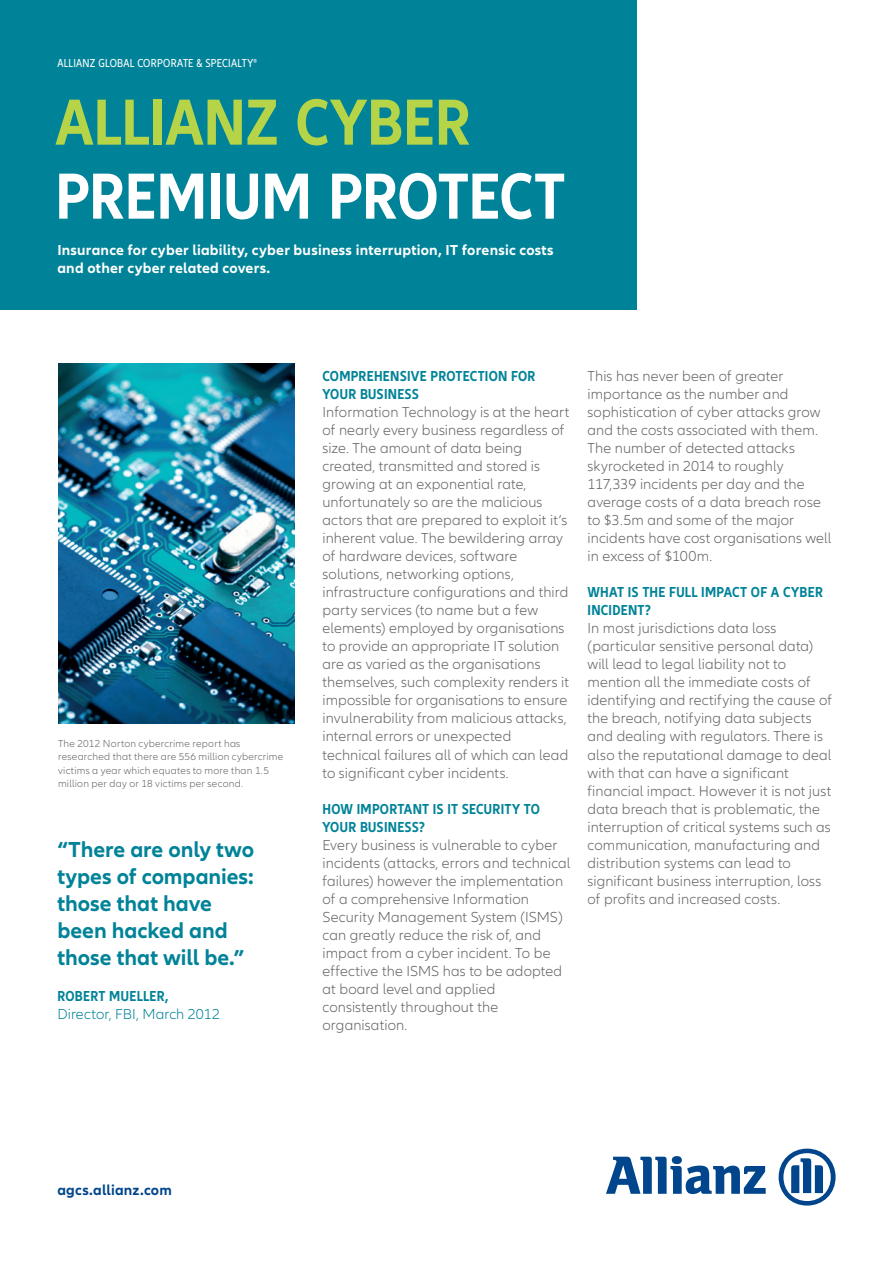
<style>
.page{position:relative;width:893px;height:1263px;background:#fff}
.page>*{position:absolute;margin:0;border:0;box-sizing:border-box;transform-origin:0 0}
.t1{font:700 condensed 67.5px "Allianz Neo";letter-spacing:-.005em;color:#fff}
.t2{font:700 condensed 67.5px "Allianz Neo";letter-spacing:.005em;color:#b6d448}
.t3{font:700 22.5px/27px "Allianz Neo";color:#008398}
.t4{font:300 15px/18px "Allianz Neo";letter-spacing:.01em;color:#636366}
.t5{font:700 condensed 15px/18px "Allianz Neo";letter-spacing:.015em;color:#008398}
.t6{font:700 15px/18px "Allianz Neo";letter-spacing:.015em;color:#fff}
.t7{font:300 15px "Allianz Neo";letter-spacing:.005em;color:#008398}
.t8{font:700 15px "Allianz Neo";letter-spacing:.015em;color:#01468c}
.t9{font:condensed 12px "Allianz Neo";letter-spacing:.025em;color:#fff}
.t10{font:300 10.5px/13.5px "Allianz Neo";letter-spacing:.025em;color:#636366}
</style>
<div class="page">
<svg style="left:606px;top:1156px;width:160px;height:38px"></svg>
<svg style="left:779px;top:1148px;width:57px;height:57px"></svg>
<div style="left:0;top:0;width:637px;height:309px;background:#008398"></div>
<img style="left:58px;top:363px;width:237px;height:360px">
<p class="t9" style="left:57px;top:56px;width:201px">ALLIANZ GLOBAL CORPORATE &amp; SPECIALTY®</p>
<h1 class="t2" style="left:55px;top:83px;width:417px">ALLIANZ CYBER</h1>
<h1 class="t1" style="left:55px;top:157px;width:512px">PREMIUM PROTECT</h1>
<p class="t6" style="left:57px;top:242px;width:498px">Insurance for cyber liability, cyber business interruption, IT forensic costs and other cyber related covers.</p>
<p class="t10" style="left:58px;top:737px;width:227px">The 2012 Norton cybercrime report has researched that there are 556 million cybercrime victims a year which equates to more than 1.5 million per day or 18 victims per second.</p>
<h2 class="t3" style="left:57px;top:837px;width:198px">“There are only two types of companies: those that have been hacked and those that will be.”</h2>
<p class="t5" style="left:57px;top:988px;width:113px">ROBERT MUELLER,</p>
<p class="t7" style="left:57px;top:1006px;width:164px">Director, FBI, March 2012</p>
<p class="t5" style="left:322px;top:368px;width:214px">COMPREHENSIVE PROTECTION FOR<br>YOUR BUSINESS</p>
<p class="t4" style="left:322px;top:404px;width:249px">Information Technology is at the heart of nearly every business regardless of size. The amount of data being created, transmitted and stored is growing at an exponential rate, unfortunately so are the malicious actors that are prepared to exploit it’s inherent value. The bewildering array of hardware devices, software solutions, networking options, infrastructure configurations and third party services (to name but a few elements) employed by organisations to provide an appropriate IT solution are as varied as the organisations themselves, such complexity renders it impossible for organisations to ensure invulnerability from malicious attacks, internal errors or unexpected technical failures all of which can lead to significant cyber incidents.</p>
<p class="t5" style="left:322px;top:800px;width:219px">HOW IMPORTANT IS IT SECURITY TO<br>YOUR BUSINESS?</p>
<p class="t4" style="left:322px;top:836px;width:250px">Every business is vulnerable to cyber incidents (attacks, errors and technical failures) however the implementation of a comprehensive Information<br>Security Management System (ISMS) can greatly reduce the risk of, and impact from a cyber incident. To be effective the ISMS has to be adopted at board level and applied consistently throughout the organisation.</p>
<p class="t4" style="left:587px;top:368px;width:246px">This has never been of greater importance as the number and sophistication of cyber attacks grow and the costs associated with them.<br>The number of detected attacks skyrocketed in 2014 to roughly<br>117,339 incidents per day and the average costs of a data breach rose to $3.5m and some of the major incidents have cost organisations well in excess of $100m.</p>
<p class="t5" style="left:587px;top:584px;width:237px">WHAT IS THE FULL IMPACT OF A CYBER<br>INCIDENT?</p>
<p class="t4" style="left:587px;top:620px;width:246px">In most jurisdictions data loss (particular sensitive personal data) will lead to legal liability not to mention all the immediate costs of identifying and rectifying the cause of the breach, notifying data subjects and dealing with regulators. There is also the reputational damage to deal with that can have a significant financial impact. However it is not just data breach that is problematic, the interruption of critical systems such as communication, manufacturing and distribution systems can lead to significant business interruption, loss of profits and increased costs.</p>
<p class="t8" style="left:57px;top:1181px;width:116px">agcs.allianz.com</p>
</div>
